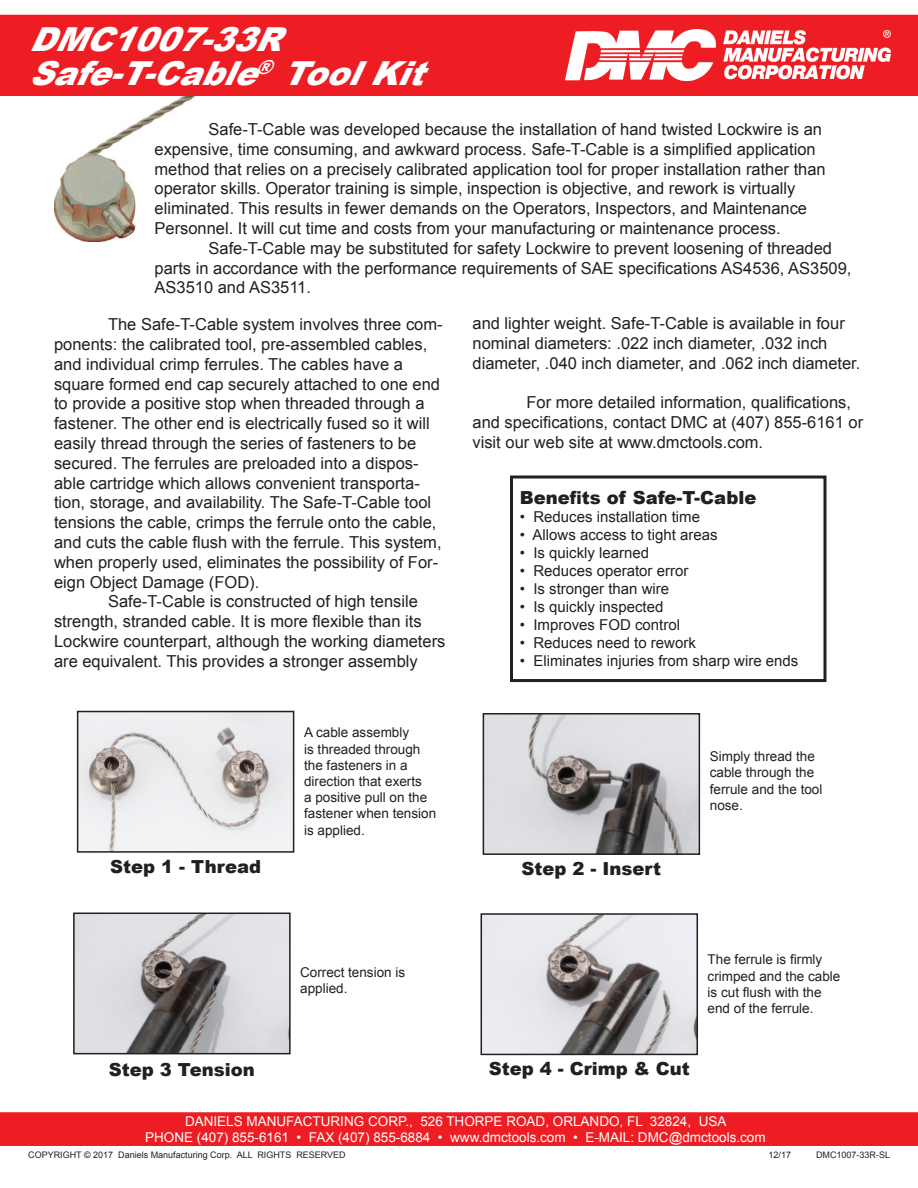
<style>
.page{position:relative;width:918px;height:1188px;background:#fff}
.page>*{position:absolute;margin:0;border:0;box-sizing:border-box;transform-origin:0 0}
.t1{font:italic 900 33px "Arial";color:#fff}
.t2{font:900 18px "Arial";color:#231f20}
.t3{font:16.5px/19.8px "Arial";color:#231f20}
.t4{font:15px "Arial";color:#231f20}
.t5{font:13.5px/16.2px "Arial";color:#231f20}
.t6{font:13.5px "Arial";color:#fff}
.t7{font:9px "Arial";color:#231f20}
</style>
<div class="page">
<img style="left:54px;top:96px;width:143px;height:145px">
<div style="left:510px;top:476px;width:316px;height:206px;border:3px solid #231f20"></div>
<div style="left:0;top:1112px;width:918px;height:34px;background:#ee1d23"></div>
<div style="left:0;top:15px;width:918px;height:81px;background:#ee1d23"></div>
<img style="left:566px;top:29px;width:325px;height:52px">
<img style="left:80px;top:714px;width:211px;height:136px">
<div style="left:77px;top:711px;width:217px;height:142px;border:2px solid #231f20"></div>
<img style="left:486px;top:716px;width:211px;height:136px">
<div style="left:483px;top:713px;width:217px;height:142px;border:2px solid #231f20"></div>
<img style="left:76px;top:916px;width:212px;height:135px">
<div style="left:73px;top:913px;width:218px;height:141px;border:2px solid #231f20"></div>
<img style="left:484px;top:916px;width:211px;height:136px">
<div style="left:481px;top:913px;width:217px;height:142px;border:2px solid #231f20"></div>
<p class="t1" style="left:29px;top:15px;width:274px">DMC1007-33R</p>
<p class="t1" style="left:29px;top:49px;width:417px">Safe-T-Cable<sup>®</sup>ToolKit</p>
<p class="t3" style="left:154px;top:120px;width:673px;text-indent:54px">Safe-T-Cable was developed because the installation of hand twisted Lockwire is an expensive, time consuming, and awkward process. Safe-T-Cable is a simplified application method that relies on a precisely calibrated application tool for proper installation rather than operator skills. Operator training is simple, inspection is objective, and rework is virtually eliminated. This results in fewer demands on the Operators, Inspectors, and Maintenance Personnel. It will cut time and costs from your manufacturing or maintenance process.</p>
<p class="t3" style="left:154px;top:238px;width:699px;text-indent:54px">Safe-T-Cable may be substituted for safety Lockwire to prevent loosening of threaded parts in accordance with the performance requirements of SAE specifications AS4536, AS3509,<br>AS3510 and AS3511.</p>
<p class="t3" style="left:54px;top:315px;width:390px;text-indent:54px">The Safe-T-Cable system involves three com&shy;ponents: the calibrated tool, pre-assembled cables, and individual crimp ferrules. The cables have a square formed end cap securely attached to one end to provide a positive stop when threaded through a fastener. The other end is electrically fused so it will easily thread through the series of fasteners to be secured. The ferrules are preloaded into a dispos&shy;able cartridge which allows convenient transporta&shy;tion, storage, and availability. The Safe-T-Cable tool tensions the cable, crimps the ferrule onto the cable, and cuts the cable flush with the ferrule. This system, when properly used, eliminates the possibility of For&shy;eign Object Damage (FOD).</p>
<p class="t3" style="left:54px;top:592px;width:393px;text-indent:54px">Safe-T-Cable is constructed of high tensile strength, stranded cable. It is more flexible than its Lockwire counterpart, although the working diameters are equivalent. This provides a stronger assembly</p>
<p class="t3" style="left:472px;top:314px;width:389px">and lighter weight. Safe-T-Cable is available in four nominal diameters: .022 inch diameter, .032 inch diameter, .040 inch diameter, and .062 inch diameter.</p>
<p class="t3" style="left:472px;top:393px;width:392px;text-indent:54px">For more detailed information, qualifications, and specifications, contact DMC at (407) 855-6161 or visit our web site at www.dmctools.com.</p>
<p class="t2" style="left:520px;top:485px;width:238px">Benefits of Safe-T-Cable</p>
<p class="t4" style="left:520px;top:507px;width:182px">• Reduces installation time</p>
<p class="t4" style="left:520px;top:525px;width:199px">• Allows access to tight areas</p>
<p class="t4" style="left:520px;top:543px;width:131px">• Is quickly learned</p>
<p class="t4" style="left:520px;top:561px;width:170px">• Reduces operator error</p>
<p class="t4" style="left:520px;top:579px;width:151px">• Is stronger than wire</p>
<p class="t4" style="left:520px;top:597px;width:145px">• Is quickly inspected</p>
<p class="t4" style="left:520px;top:615px;width:162px">• Improves FOD control</p>
<p class="t4" style="left:520px;top:633px;width:178px">• Reduces need to rework</p>
<p class="t4" style="left:520px;top:651px;width:280px">• Eliminates injuries from sharp wire ends</p>
<p class="t2" style="left:110px;top:853px;width:152px">Step 1 - Thread</p>
<p class="t2" style="left:109px;top:1057px;width:147px">Step 3 Tension</p>
<p class="t5" style="left:304px;top:725px;width:134px">A cable assembly<br>is threaded through the fasteners in a direction that exerts<br>a positive pull on the fastener when tension is applied.</p>
<p class="t5" style="left:300px;top:964px;width:107px">Correct tension is applied.</p>
<p class="t2" style="left:521px;top:856px;width:141px">Step 2 - Insert</p>
<p class="t5" style="left:710px;top:748px;width:114px">Simply thread the cable through the ferrule and the tool nose.</p>
<p class="t5" style="left:708px;top:952px;width:134px">The ferrule is firmly crimped and the cable is cut flush with the end of the ferrule.</p>
<p class="t2" style="left:489px;top:1056px;width:202px">Step 4 - Crimp &amp; Cut</p>
<p class="t6" style="left:185px;top:1112px;width:543px">DANIELS MANUFACTURING CORP., 526 THORPE ROAD, ORLANDO, FL 32824, USA</p>
<p class="t6" style="left:145px;top:1129px;width:622px">PHONE (407) 855-6161 • FAX (407) 855-6884 • www.dmctools.com • E-MAIL: DMC@dmctools.com</p>
<p class="t7" style="left:28px;top:1149px;width:319px">COPYRIGHT © 2017 Daniels Manufacturing Corp. ALL RIGHTS RESERVED</p>
<p class="t7" style="left:769px;top:1149px;width:24px">12/17</p>
<p class="t7" style="left:816px;top:1149px;width:76px">DMC1007-33R-SL</p>
</div>
